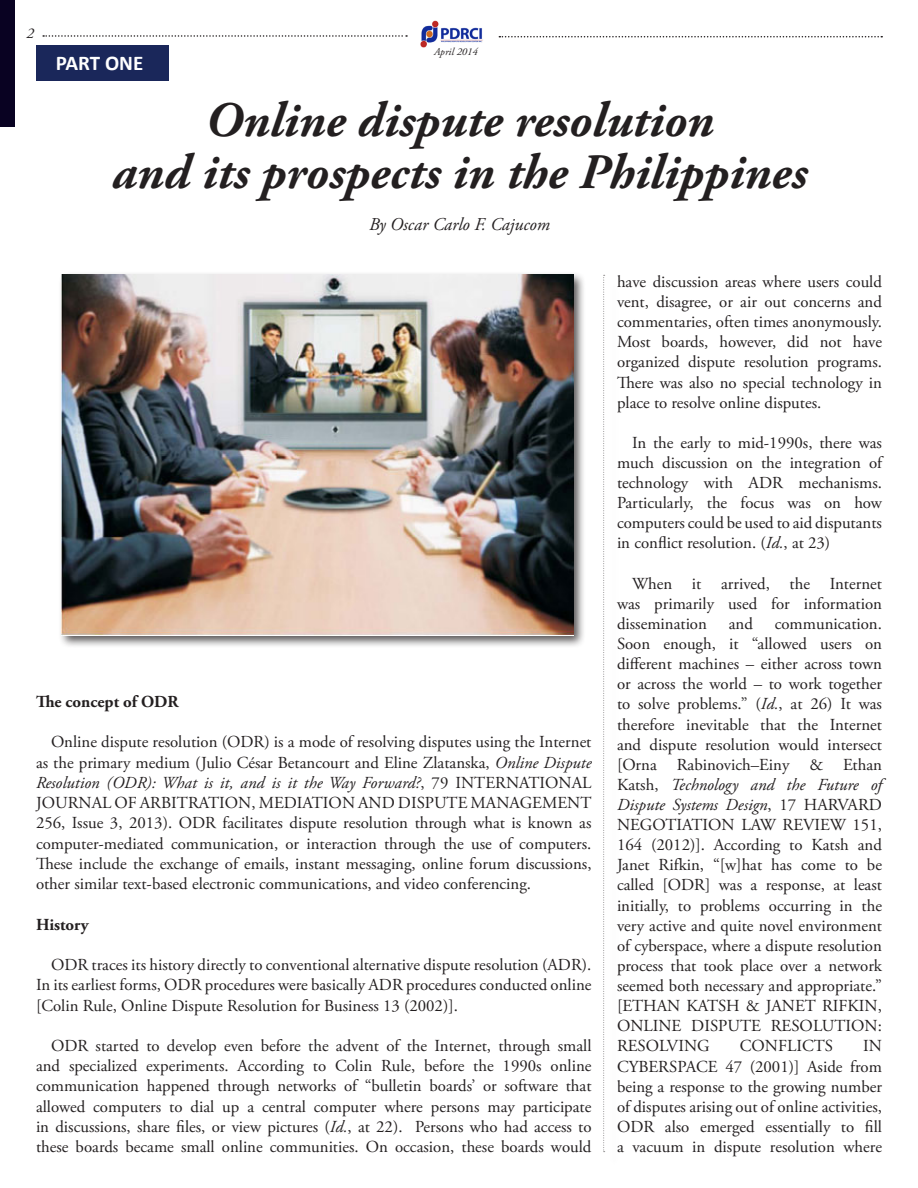
<style>
.page{position:relative;width:918px;height:1188px;background:#fff}
.page>*{position:absolute;margin:0;border:0;box-sizing:border-box;transform-origin:0 0}
.t1{font:italic 700 49.5px "Adobe Garamond Pro";color:#231f20}
.t2{font:700 21px "Calibri";color:#fff}
.t3{font:italic 18px "Adobe Garamond Pro";color:#231f20}
.t4{font:16.8px/20.1px "Adobe Garamond Pro";color:#231f20;text-align:justify}
.t5{font:700 16.8px "Adobe Garamond Pro";color:#231f20}
.t6{font:italic 15px "Adobe Garamond Pro";color:#231f20}
.t7{font:italic 10.5px "Adobe Garamond Pro";color:#231f20}
.s1{font-style:italic}
</style>
<div class="page">
<div style="left:58px;top:271px;width:528px;height:378px;background:#231f20;opacity:.75"></div>
<img style="left:62px;top:275px;width:511px;height:361px">
<svg style="left:499px;top:36px;width:383px;height:1px"></svg>
<svg style="left:43px;top:35px;width:364px;height:2px"></svg>
<div style="left:0;top:0;width:15px;height:126px;background:#090222"></div>
<div style="left:36px;top:45px;width:132px;height:36px;background:#1a275a"></div>
<svg style="left:603px;top:275px;width:2px;height:877px"></svg>
<img style="left:421px;top:21px;width:62px;height:26px">
<p class="t6" style="left:27px;top:24px;width:9px">2</p>
<p class="t2" style="left:56px;top:50px;width:89px">PART ONE</p>
<p class="t7" style="left:434px;top:45px;width:45px">April 2014</p>
<p class="t1" style="left:205px;top:92px;width:510px">Online dispute resolution</p>
<p class="t1" style="left:112px;top:144px;width:697px">and its prospects in the Philippines</p>
<p class="t3" style="left:369px;top:213px;width:183px">By Oscar Carlo F. Cajucom</p>
<p class="t5" style="left:36px;top:692px;width:144px">The concept of ODR</p>
<p class="t4" style="left:36px;top:733px;width:557px;text-indent:15px">Online dispute resolution (ODR) is a mode of resolving disputes using the Internet as the primary medium (Julio César Betancourt and Eline Zlatanska, <span class="s1">Online Dispute Resolution (ODR): What is it, and is it the Way Forward?</span>, 79 INTERNATIONAL JOURNAL OF ARBITRATION, MEDIATION AND DISPUTE MANAGEMENT 256, Issue 3, 2013). ODR facilitates dispute resolution through what is known as computer-mediated communication, or interaction through the use of computers.<br>These include the exchange of emails, instant messaging, online forum discussions, other similar text-based electronic communications, and video conferencing.</p>
<p class="t5" style="left:36px;top:914px;width:54px">History</p>
<p class="t4" style="left:36px;top:955px;width:557px;text-indent:15px">ODR traces its history directly to conventional alternative dispute resolution (ADR).<br>In its earliest forms, ODR procedures were basically ADR procedures conducted online [Colin Rule, Online Dispute Resolution for Business 13 (2002)].</p>
<p class="t4" style="left:36px;top:1036px;width:557px;text-indent:15px">ODR started to develop even before the advent of the Internet, through small and specialized experiments. According to Colin Rule, before the 1990s online communication happened through networks of “bulletin boards’ or software that allowed computers to dial up a central computer where persons may participate in discussions, share files, or view pictures (<span class="s1">Id.</span>, at 22). Persons who had access to these boards became small online communities. On occasion, these boards would</p>
<p class="t4" style="left:617px;top:272px;width:267px">have discussion areas where users could vent, disagree, or air out concerns and commentaries, often times anonymously.<br>Most boards, however, did not have organized dispute resolution programs.<br>There was also no special technology in place to resolve online disputes.</p>
<p class="t4" style="left:617px;top:433px;width:267px;text-indent:15px">In the early to mid-1990s, there was much discussion on the integration of technology with ADR mechanisms.<br>Particularly, the focus was on how computers could be used to aid disputants in conflict resolution. (<span class="s1">Id.</span>, at 23)</p>
<p class="t4" style="left:617px;top:574px;width:267px;text-indent:15px">When it arrived, the Internet was primarily used for information dissemination</p>
<p class="t4" style="left:729px;top:614px;width:26px">and</p>
<p class="t4" style="left:617px;top:614px;width:267px;text-indent:158px">communication.<br>Soon enough, it “allowed users on different machines – either across town or across the world – to work together to solve problems.” (<span class="s1">Id.</span>, at 26) It was therefore inevitable that the Internet and dispute resolution would intersect [Orna Rabinovich–Einy &amp; Ethan Katsh, <span class="s1">Technology and the Future of Dispute Systems Design</span>, 17 HARVARD NEGOTIATION LAW REVIEW 151, 164 (2012)]. According to Katsh and Janet Rifkin, “[w]hat has come to be called [ODR] was a response, at least initially, to problems occurring in the very active and quite novel environment of cyberspace, where a dispute resolution process that took place over a network seemed both necessary and appropriate.” [ETHAN KATSH &amp; JANET RIFKIN, ONLINE DISPUTE RESOLUTION:<br>RESOLVING</p>
<p class="t4" style="left:740px;top:1037px;width:95px">CONFLICTS</p>
<p class="t4" style="left:617px;top:1037px;width:267px;text-indent:246px">IN CYBERSPACE 47 (2001)] Aside from being a response to the growing number of disputes arising out of online activities, ODR also emerged essentially to fill a vacuum in dispute resolution where</p>
</div>
